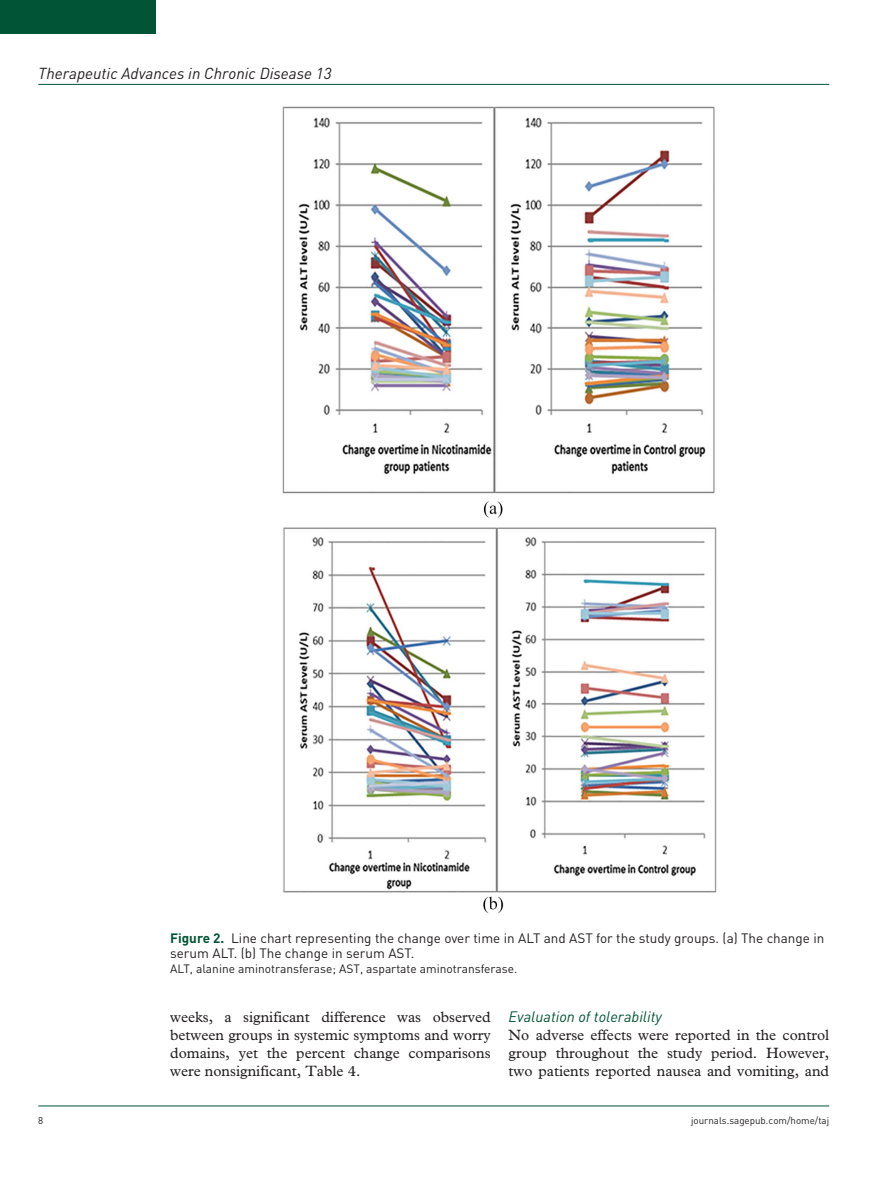
<style>
.page{position:relative;width:893px;height:1191px;background:#fff}
.page>*{position:absolute;margin:0;border:0;box-sizing:border-box;transform-origin:0 0}
.t1{font:italic 15.75px "DIN";color:#231f20}
.t2{font:15px/18px "Plantin Std";color:#231f20;text-align:justify}
.t3{font:italic 15px "DIN";color:#015436}
.t4{font:13.5px/15.8px "DIN";color:#231f20}
.t5{font:12px "DIN";color:#231f20}
.t6{font:9.75px "DIN";color:#231f20}
.s1{font-weight:700;color:#015436}
</style>
<div class="page">
<hr style="left:38px;top:84px;width:791px;height:1px;background:#015436">
<hr style="left:38px;top:1105px;width:791px;height:1px;background:#015436">
<div style="left:0;top:0;width:155px;height:34px;background:#015436"></div>
<img style="left:282px;top:106px;width:435px;height:807px">
<p class="t1" style="left:38px;top:63px;width:295px">Therapeutic Advances in Chronic Disease 13</p>
<p class="t4" style="left:170px;top:929px;width:656px"><span class="s1">Figure 2.</span> Line chart representing the change over time in ALT and AST for the study groups. (a) The change in serum ALT. (b) The change in serum AST.</p>
<p class="t5" style="left:170px;top:960px;width:349px">ALT, alanine aminotransferase; AST, aspartate aminotransferase.</p>
<p class="t2" style="left:170px;top:1008px;width:322px">weeks, a significant difference was observed between groups in systemic symptoms and worry domains, yet the percent change comparisons were nonsignificant, Table 4.</p>
<p class="t3" style="left:509px;top:1007px;width:155px">Evaluation of tolerability</p>
<p class="t2" style="left:509px;top:1026px;width:322px">No adverse effects were reported in the control group throughout the study period. However, two patients reported nausea and vomiting, and</p>
<p class="t6" style="left:38px;top:1114px;width:7px">8</p>
<p class="t6" style="left:691px;top:1114px;width:140px">journals.sagepub.com/home/taj</p>
</div>
